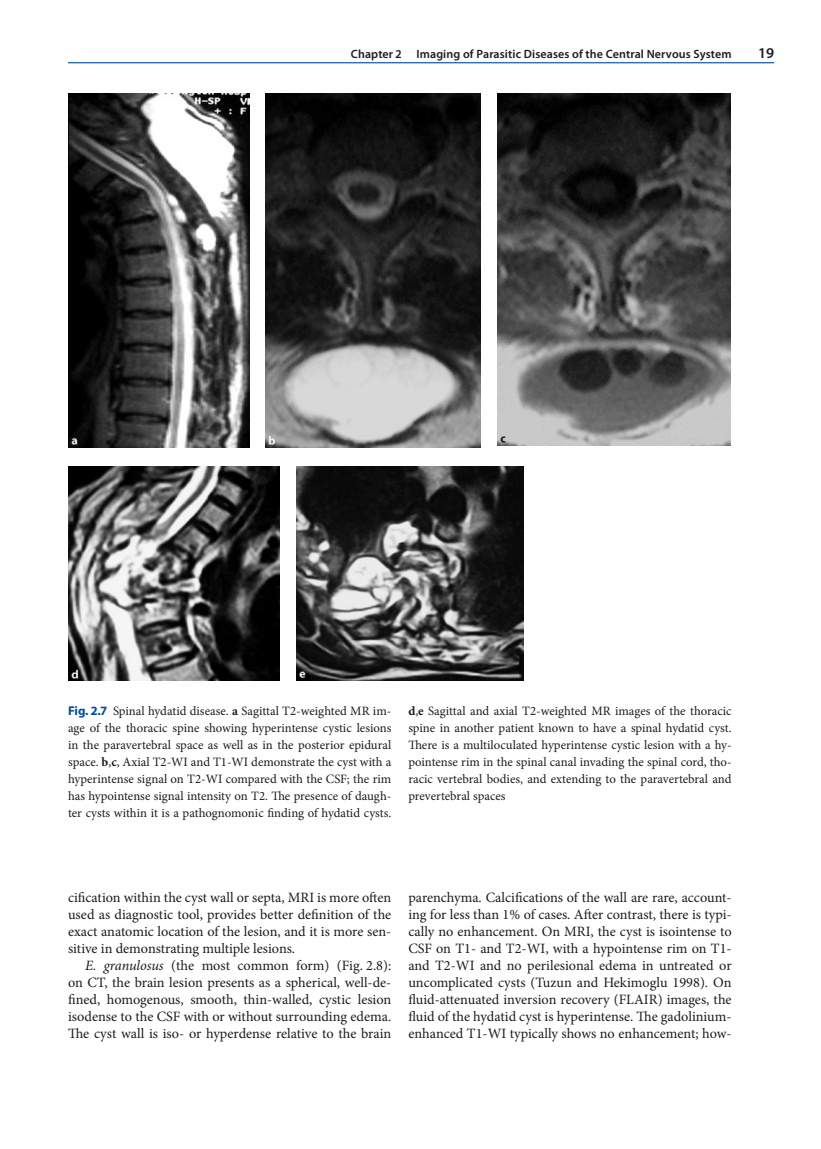
<style>
.page{position:relative;width:821px;height:1149px;background:#fff}
.page>*{position:absolute;margin:0;border:0;box-sizing:border-box;transform-origin:0 0}
.t1{font:600 15px "Myriad Pro";color:#1b1c20}
.t2{font:14.25px/17px "Minion Pro";color:#1b1c20;text-align:justify}
.t3{font:12.75px/17px "Minion Pro";color:#1b1c20;text-align:justify}
.t4{font:600 12px "Myriad Pro";letter-spacing:.01em;color:#1b1c20}
.s1{font-family:"Myriad Pro";font-weight:700;color:#004d9f}
.s2{font-weight:700}
.s3{font-style:italic}
</style>
<div class="page">
<hr style="left:68px;top:62px;width:706px;height:1px;background:#004d9f">
<img style="left:68px;top:94px;width:181px;height:353px">
<img style="left:266px;top:94px;width:214px;height:353px">
<img style="left:498px;top:94px;width:232px;height:352px">
<img style="left:296px;top:466px;width:228px;height:214px">
<img style="left:68px;top:466px;width:212px;height:214px">
<p class="t4" style="left:351px;top:46px;width:382px">Chapter 2 Imaging of Parasitic Diseases of the Central Nervous System</p>
<p class="t1" style="left:758px;top:43px;width:17px">19</p>
<p class="t3" style="left:68px;top:702px;width:325px"><span class="s1">Fig. 2.7</span> Spinal hydatid disease. <span class="s2">a</span> Sagittal T2-weighted MR im&shy;age of the thoracic spine showing hyperintense cystic lesions in the paravertebral space as well as in the posterior epidural space. <span class="s2">b</span>,<span class="s2">c</span>, Axial T2-WI and T1-WI demonstrate the cyst with a hyperintense signal on T2-WI compared with the CSF; the rim has hypointense signal intensity on T2. The presence of daugh&shy;ter cysts within it is a pathognomonic finding of hydatid cysts.</p>
<p class="t3" style="left:408px;top:702px;width:325px"><span class="s2">d</span>,<span class="s2">e</span> Sagittal and axial T2-weighted MR images of the thoracic spine in another patient known to have a spinal hydatid cyst.<br>There is a multiloculated hyperintense cystic lesion with a hy&shy;pointense rim in the spinal canal invading the spinal cord, tho&shy;racic vertebral bodies, and extending to the paravertebral and prevertebral spaces</p>
<p class="t2" style="left:68px;top:888px;width:325px">cification within the cyst wall or septa, MRI is more often</p>
<p class="t2" style="left:68px;top:905px;width:325px">used as diagnostic tool, provides better definition of the</p>
<p class="t2" style="left:68px;top:922px;width:325px">exact anatomic location of the lesion, and it is more sen-</p>
<p class="t2" style="left:68px;top:939px;width:229px">sitive in demonstrating multiple lesions.</p>
<p class="t2" style="left:85px;top:956px;width:308px"><span class="s3">E. granulosus</span> (the most common form) (Fig. 2.8):</p>
<p class="t2" style="left:68px;top:973px;width:325px">on CT, the brain lesion presents as a spherical, well-de-</p>
<p class="t2" style="left:68px;top:991px;width:325px">fined, homogenous, smooth, thin-walled, cystic lesion</p>
<p class="t2" style="left:68px;top:1008px;width:325px">isodense to the CSF with or without surrounding edema.</p>
<p class="t2" style="left:68px;top:1025px;width:325px">The cyst wall is iso- or hyperdense relative to the brain</p>
<p class="t2" style="left:408px;top:888px;width:325px">parenchyma. Calcifications of the wall are rare, account&shy;ing for less than 1% of cases. After contrast, there is typi&shy;cally no enhancement. On MRI, the cyst is isointense to CSF on T1- and T2-WI, with a hypointense rim on T1- and T2-WI and no perilesional edema in untreated or uncomplicated cysts (Tuzun and Hekimoglu 1998). On fluid-attenuated inversion recovery (FLAIR) images, the fluid of the hydatid cyst is hyperintense. The gadolinium&shy;enhanced T1-WI typically shows no enhancement; how-</p>
</div>
